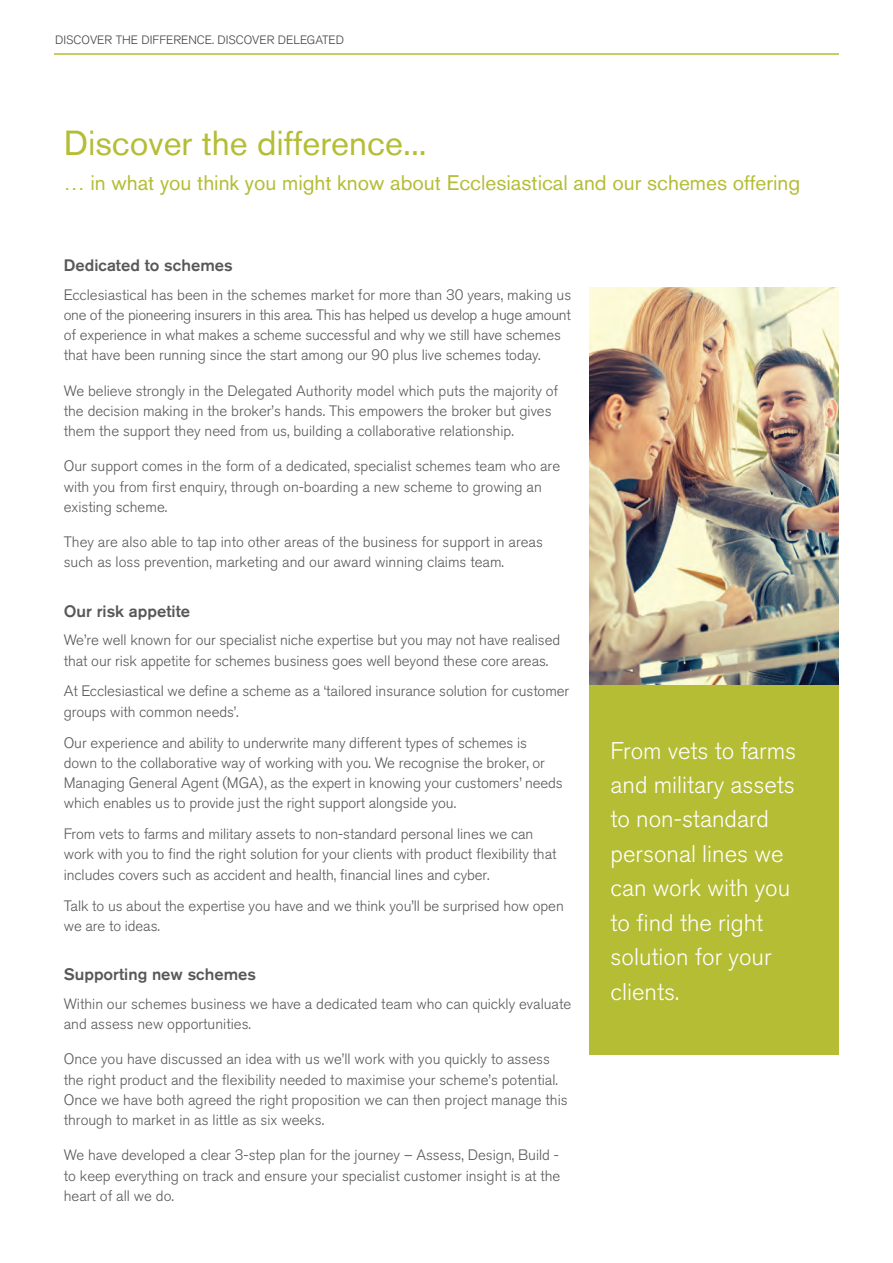
<style>
.page{position:relative;width:893px;height:1263px;background:#fff}
.page>*{position:absolute;margin:0;border:0;box-sizing:border-box;transform-origin:0 0}
.NEW_HEADER1{font:34.5px "Akzidenz Grotesk BQ";color:#b4bd34}
.t1{font:300 24px/34.5px "Akzidenz Grotesk BQ";color:#fff}
.NEW_BODY_COPY{font:21px "Akzidenz Grotesk BQ";color:#b4bd34}
.NEW_BODY_COPY-2{font:500 16.5px "Akzidenz Grotesk BQ";color:#57585a}
.NEW_BODY_COPY-3{font:300 15px/20.2px "Akzidenz Grotesk BQ";letter-spacing:-.005em;color:#57585a}
.t2{font:300 12px "Akzidenz Grotesk BQ";color:#444241}
</style>
<div class="page">
<img style="left:589px;top:288px;width:250px;height:397px">
<hr style="left:54px;top:53px;width:785px;height:2px;background:#b4bd34">
<div style="left:589px;top:685px;width:250px;height:370px;background:#b4bd34"></div>
<p class="t2" style="left:55px;top:33px;width:290px">DISCOVER THE DIFFERENCE. DISCOVER DELEGATED</p>
<p class="NEW_HEADER1" style="left:64px;top:123px;width:365px">Discover the difference...</p>
<p class="NEW_BODY_COPY" style="left:64px;top:171px;width:738px">… in what you think you might know about Ecclesiastical and our schemes offering</p>
<p class="NEW_BODY_COPY-2" style="left:64px;top:255px;width:170px">Dedicated to schemes</p>
<p class="NEW_BODY_COPY-3" style="left:64px;top:285px;width:509px">Ecclesiastical has been in the schemes market for more than 30 years, making us one of the pioneering insurers in this area. This has helped us develop a huge amount of experience in what makes a scheme successful and why we still have schemes that have been running since the start among our 90 plus live schemes today.</p>
<p class="NEW_BODY_COPY-3" style="left:64px;top:381px;width:496px">We believe strongly in the Delegated Authority model which puts the majority of the decision making in the broker’s hands. This empowers the broker but gives them the support they need from us, building a collaborative relationship.</p>
<p class="NEW_BODY_COPY-3" style="left:64px;top:456px;width:498px">Our support comes in the form of a dedicated, specialist schemes team who are with you from first enquiry, through on-boarding a new scheme to growing an existing scheme.</p>
<p class="NEW_BODY_COPY-3" style="left:64px;top:532px;width:481px">They are also able to tap into other areas of the business for support in areas such as loss prevention, marketing and our award winning claims team.</p>
<p class="NEW_BODY_COPY-2" style="left:64px;top:601px;width:128px">Our risk appetite</p>
<p class="NEW_BODY_COPY-3" style="left:64px;top:630px;width:498px">We’re well known for our specialist niche expertise but you may not have realised that our risk appetite for schemes business goes well beyond these core areas.</p>
<p class="NEW_BODY_COPY-3" style="left:64px;top:681px;width:507px">At Ecclesiastical we define a scheme as a ‘tailored insurance solution for customer groups with common needs’.</p>
<p class="NEW_BODY_COPY-3" style="left:64px;top:732px;width:500px">Our experience and ability to underwrite many different types of schemes is down to the collaborative way of working with you. We recognise the broker, or Managing General Agent (MGA), as the expert in knowing your customers’ needs which enables us to provide just the right support alongside you.</p>
<p class="NEW_BODY_COPY-3" style="left:64px;top:824px;width:494px">From vets to farms and military assets to non-standard personal lines we can work with you to find the right solution for your clients with product flexibility that includes covers such as accident and health, financial lines and cyber.</p>
<p class="NEW_BODY_COPY-3" style="left:64px;top:896px;width:502px">Talk to us about the expertise you have and we think you’ll be surprised how open we are to ideas.</p>
<p class="NEW_BODY_COPY-2" style="left:64px;top:964px;width:194px">Supporting new schemes</p>
<p class="NEW_BODY_COPY-3" style="left:64px;top:994px;width:509px">Within our schemes business we have a dedicated team who can quickly evaluate and assess new opportunities.</p>
<p class="NEW_BODY_COPY-3" style="left:64px;top:1049px;width:505px">Once you have discussed an idea with us we’ll work with you quickly to assess the right product and the flexibility needed to maximise your scheme’s potential.<br>Once we have both agreed the right proposition we can then project manage this through to market in as little as six weeks.</p>
<p class="NEW_BODY_COPY-3" style="left:64px;top:1145px;width:498px;text-align:justify">We have developed a clear 3-step plan for the journey – Assess, Design, Build - to keep everything on track and ensure your specialist customer insight is at the heart of all we do.</p>
<p class="t1" style="left:611px;top:733px;width:187px">From vets to farms and military assets to non-standard personal lines we can work with you to find the right solution for your clients.</p>
</div>
